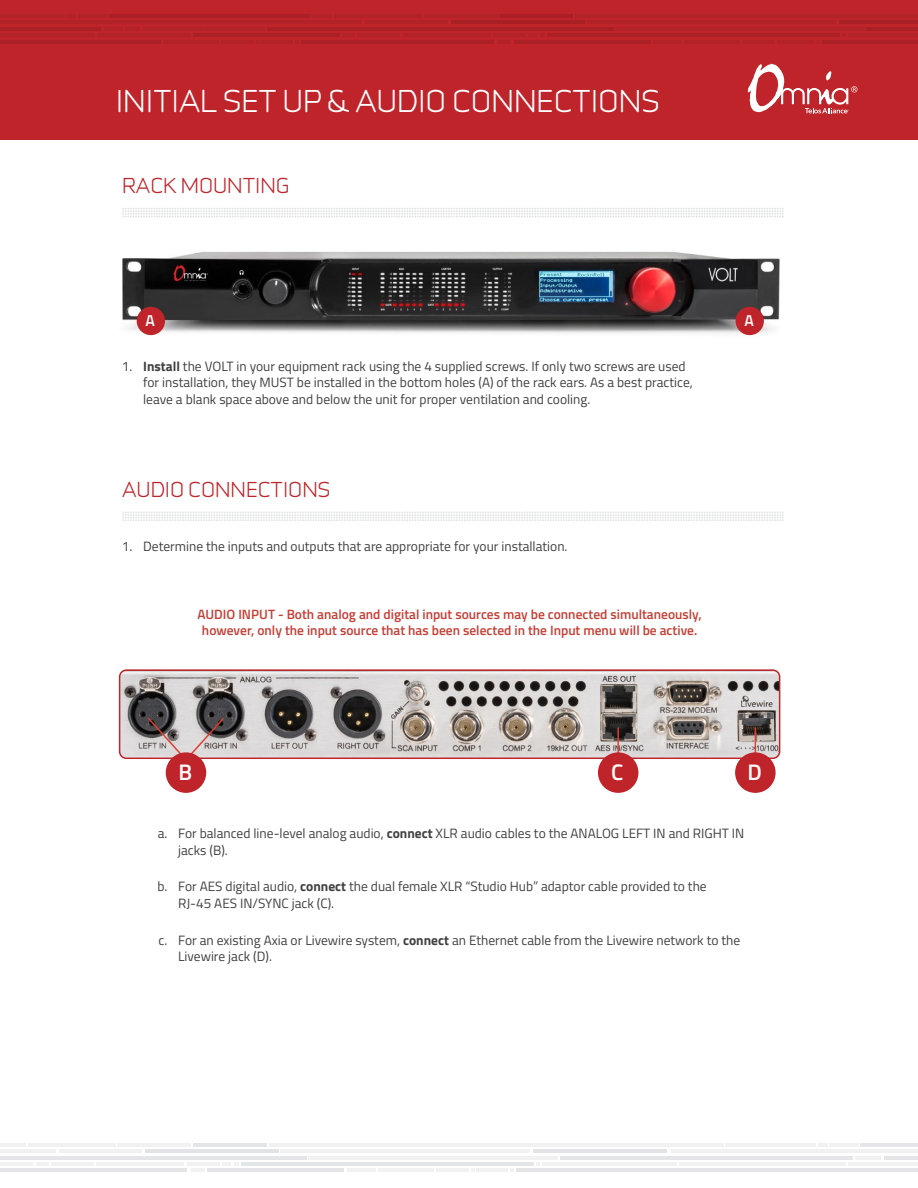
<style>
.page{position:relative;width:918px;height:1188px;background:#fff}
.page>*{position:absolute;margin:0;border:0;box-sizing:border-box;transform-origin:0 0}
.t1{font:28.5px "Infinity T M Regular";color:#fff}
.t2{font:600 22.5px "Titillium Web";color:#fff}
.t3{font:19.5px "Infinity T M Regular";color:#bf242a}
.t4{font:600 15.75px "Titillium Web";color:#fff}
.t5{font:13.5px/16.5px "Titillium Web";color:#414042}
.t6{font:600 13.5px/16.5px "Titillium Web";color:#c43f35;text-align:center}
.s1{font-weight:700}
</style>
<div class="page">
<hr style="left:269px;top:1143px;width:455px;height:3px;background:#f1f1f2">
<hr style="left:0;top:1156px;width:307px;height:3px;background:#e4e5e6">
<hr style="left:560px;top:1156px;width:293px;height:3px;background:#e4e5e6">
<hr style="left:241px;top:1162px;width:293px;height:4px;background:#e4e5e6">
<hr style="left:145px;top:1149px;width:134px;height:4px;background:#e2e3e4">
<hr style="left:534px;top:1149px;width:133px;height:4px;background:#e2e3e4">
<hr style="left:59px;top:1149px;width:83px;height:4px;background:#f1f1f2">
<hr style="left:0;top:1149px;width:56px;height:4px;background:#f1f1f2">
<hr style="left:280px;top:1149px;width:249px;height:4px;background:#f1f1f2">
<hr style="left:671px;top:1149px;width:247px;height:4px;background:#f1f1f2">
<hr style="left:378px;top:1169px;width:56px;height:3px;background:#f1f1f2">
<hr style="left:207px;top:1169px;width:137px;height:3px;background:#e4e5e6">
<hr style="left:193px;top:1143px;width:73px;height:3px;background:#e4e5e6">
<hr style="left:118px;top:1143px;width:73px;height:3px;background:#f1f1f2">
<hr style="left:0;top:1169px;width:187px;height:3px;background:#e4e5e6">
<hr style="left:788px;top:1169px;width:130px;height:3px;background:#e4e5e6">
<hr style="left:726px;top:1143px;width:90px;height:3px;background:#f1f1f2">
<svg style="left:818px;top:1143px;width:9px;height:3px"></svg>
<hr style="left:830px;top:1143px;width:29px;height:3px;background:#f1f1f2">
<hr style="left:861px;top:1143px;width:57px;height:3px;background:#e4e5e6">
<hr style="left:436px;top:1169px;width:33px;height:3px;background:#f1f1f2">
<hr style="left:476px;top:1169px;width:32px;height:3px;background:#f1f1f2">
<hr style="left:347px;top:1169px;width:29px;height:3px;background:#f1f1f2">
<svg style="left:191px;top:1169px;width:13px;height:3px"></svg>
<hr style="left:187px;top:1162px;width:32px;height:4px;background:#f1f1f2">
<hr style="left:97px;top:1162px;width:87px;height:4px;background:#f1f1f2">
<hr style="left:849px;top:1162px;width:69px;height:4px;background:#f1f1f2">
<hr style="left:884px;top:1156px;width:34px;height:3px;background:#e4e5e6">
<hr style="left:855px;top:1156px;width:26px;height:3px;background:#f1f1f2">
<hr style="left:28px;top:1143px;width:88px;height:3px;background:#f1f1f2">
<hr style="left:51px;top:1162px;width:43px;height:4px;background:#f1f1f2">
<hr style="left:0;top:1143px;width:26px;height:3px;background:#f1f1f2">
<hr style="left:36px;top:1162px;width:13px;height:4px;background:#f1f1f2">
<hr style="left:0;top:1162px;width:33px;height:4px;background:#f1f1f2">
<svg style="left:222px;top:1162px;width:17px;height:4px"></svg>
<svg style="left:471px;top:1169px;width:4px;height:3px"></svg>
<svg style="left:510px;top:1169px;width:4px;height:3px"></svg>
<svg style="left:536px;top:1162px;width:4px;height:4px"></svg>
<hr style="left:308px;top:1156px;width:250px;height:3px;background:#f1f1f2">
<hr style="left:542px;top:1162px;width:135px;height:4px;background:#f1f1f2">
<hr style="left:680px;top:1162px;width:166px;height:4px;background:#f1f1f2">
<hr style="left:516px;top:1169px;width:293px;height:3px;background:#e4e5e6">
<div style="left:0;top:0;width:918px;height:140px;background:#bf242a"></div>
<svg style="left:748px;top:63px;width:109px;height:51px"></svg>
<hr style="left:575px;top:14px;width:343px;height:3px;background:#f1f1f2">
<hr style="left:267px;top:27px;width:346px;height:3px;background:#e3e4e5">
<hr style="left:866px;top:27px;width:52px;height:3px;background:#e3e4e5">
<hr style="left:547px;top:33px;width:293px;height:4px;background:#aa2025">
<hr style="left:452px;top:21px;width:133px;height:3px;background:#e2e3e4">
<hr style="left:840px;top:21px;width:78px;height:3px;background:#e2e3e4">
<hr style="left:365px;top:21px;width:83px;height:3px;background:#f1f1f2">
<hr style="left:312px;top:21px;width:50px;height:3px;background:#f1f1f2">
<hr style="left:586px;top:21px;width:250px;height:3px;background:#f1f1f2">
<hr style="left:684px;top:40px;width:56px;height:3px;background:#f1f1f2">
<hr style="left:514px;top:40px;width:136px;height:3px;background:#e3e4e5">
<hr style="left:500px;top:14px;width:73px;height:3px;background:#e3e4e5">
<hr style="left:424px;top:14px;width:73px;height:3px;background:#f1f1f2">
<hr style="left:301px;top:40px;width:192px;height:3px;background:#e3e4e5">
<hr style="left:743px;top:40px;width:32px;height:3px;background:#f1f1f2">
<hr style="left:782px;top:40px;width:32px;height:3px;background:#f1f1f2">
<hr style="left:653px;top:40px;width:29px;height:3px;background:#f1f1f2">
<hr style="left:497px;top:40px;width:14px;height:3px;background:#f1f1f2">
<hr style="left:493px;top:33px;width:33px;height:4px;background:#b32226">
<hr style="left:403px;top:33px;width:87px;height:4px;background:#b32226">
<hr style="left:335px;top:14px;width:87px;height:3px;background:#f1f1f2">
<hr style="left:357px;top:33px;width:43px;height:4px;background:#b32226">
<hr style="left:312px;top:14px;width:20px;height:3px;background:#f1f1f2">
<hr style="left:342px;top:33px;width:13px;height:4px;background:#b32226">
<hr style="left:193px;top:33px;width:146px;height:4px;background:#aa2025">
<svg style="left:529px;top:33px;width:16px;height:4px"></svg>
<svg style="left:777px;top:40px;width:4px;height:3px"></svg>
<svg style="left:816px;top:40px;width:4px;height:3px"></svg>
<svg style="left:842px;top:33px;width:4px;height:4px"></svg>
<hr style="left:615px;top:27px;width:250px;height:3px;background:#f1f1f2">
<hr style="left:849px;top:33px;width:69px;height:4px;background:#b32226">
<hr style="left:822px;top:40px;width:96px;height:3px;background:#e3e4e5">
<hr style="left:0;top:27px;width:101px;height:3px;background:#e3e4e5">
<hr style="left:0;top:21px;width:316px;height:3px;background:#f1f1f2">
<hr style="left:36px;top:40px;width:125px;height:3px;background:#e3e4e5">
<hr style="left:0;top:14px;width:64px;height:3px;background:#f1f1f2">
<svg style="left:66px;top:14px;width:10px;height:3px"></svg>
<hr style="left:78px;top:14px;width:29px;height:3px;background:#f1f1f2">
<hr style="left:109px;top:14px;width:200px;height:3px;background:#e3e4e5">
<hr style="left:97px;top:33px;width:94px;height:4px;background:#b32226">
<hr style="left:104px;top:27px;width:19px;height:3px;background:#f1f1f2">
<hr style="left:143px;top:27px;width:59px;height:3px;background:#f1f1f2">
<hr style="left:204px;top:27px;width:60px;height:3px;background:#f1f1f2">
<hr style="left:125px;top:27px;width:15px;height:3px;background:#f1f1f2">
<hr style="left:163px;top:40px;width:55px;height:3px;background:#f1f1f2">
<hr style="left:221px;top:40px;width:33px;height:3px;background:#f1f1f2">
<hr style="left:261px;top:40px;width:32px;height:3px;background:#f1f1f2">
<svg style="left:256px;top:40px;width:4px;height:3px"></svg>
<svg style="left:295px;top:40px;width:4px;height:3px"></svg>
<hr style="left:0;top:33px;width:95px;height:4px;background:#b32226">
<hr style="left:0;top:40px;width:57px;height:3px;background:#e3e4e5">
<img style="left:122px;top:251px;width:658px;height:85px">
<div style="left:736px;top:307px;width:28px;height:28px;background:#bf242a;border-radius:50%"></div>
<div style="left:137px;top:307px;width:28px;height:28px;background:#bf242a;border-radius:50%"></div>
<svg style="left:122px;top:208px;width:662px;height:9px"></svg>
<svg style="left:122px;top:511px;width:662px;height:10px"></svg>
<img style="left:120px;top:670px;width:660px;height:88px">
<div style="left:119px;top:669px;width:661px;height:90px;border:2px solid #bf242a;border-radius:7px"></div>
<svg style="left:146px;top:716px;width:80px;height:45px;background:#a59999"></svg>
<div style="left:166px;top:752px;width:40px;height:41px;background:#bf242a;border-radius:50%"></div>
<hr style="left:617px;top:728px;width:2px;height:37px;background:#dc4133">
<div style="left:598px;top:752px;width:40px;height:41px;background:#bf242a;border-radius:50%"></div>
<hr style="left:755px;top:728px;width:1px;height:37px;background:#dc4133">
<div style="left:735px;top:752px;width:41px;height:41px;background:#bf242a;border-radius:50%"></div>
<h1 class="t1" style="left:116px;top:81px;width:546px">INITIAL SET UP &amp; AUDIO CONNECTIONS</h1>
<h3 class="t3" style="left:122px;top:171px;width:169px">RACK MOUNTING</h3>
<p class="t4" style="left:145px;top:309px;width:11px">A</p>
<p class="t4" style="left:744px;top:309px;width:11px">A</p>
<p class="t5" style="left:143px;top:357px;width:551px;text-indent:-21px">1. <span class="s1">Install</span> the VOLT in your equipment rack using the 4 supplied screws. If only two screws are used for installation, they MUST be installed in the bottom holes (A) of the rack ears. As a best practice, leave a blank space above and below the unit for proper ventilation and cooling.</p>
<h3 class="t3" style="left:122px;top:475px;width:210px">AUDIO CONNECTIONS</h3>
<p class="t5" style="left:122px;top:537px;width:447px">1. Determine the inputs and outputs that are appropriate for your installation.</p>
<p class="t6" style="left:197px;top:605px;width:506px">AUDIO INPUT - Both analog and digital input sources may be connected simultaneously, however, only the input source that has been selected in the Input menu will be active.</p>
<h2 class="t2" style="left:178px;top:756px;width:15px">B</h2>
<h2 class="t2" style="left:611px;top:756px;width:14px">C</h2>
<h2 class="t2" style="left:747px;top:756px;width:16px">D</h2>
<p class="t5" style="left:178px;top:824px;width:568px;text-indent:-20px">a. For balanced line-level analog audio, <span class="s1">connect</span> XLR audio cables to the ANALOG LEFT IN and RIGHT IN jacks (B).</p>
<p class="t5" style="left:178px;top:878px;width:530px;text-indent:-21px">b. For AES digital audio, <span class="s1">connect</span> the dual female XLR “Studio Hub” adaptor cable provided to the<br>RJ-45 AES IN/SYNC jack (C).</p>
<p class="t5" style="left:178px;top:931px;width:564px;text-indent:-20px">c. For an existing Axia or Livewire system, <span class="s1">connect</span> an Ethernet cable from the Livewire network to the<br>Livewire jack (D).</p>
</div>
